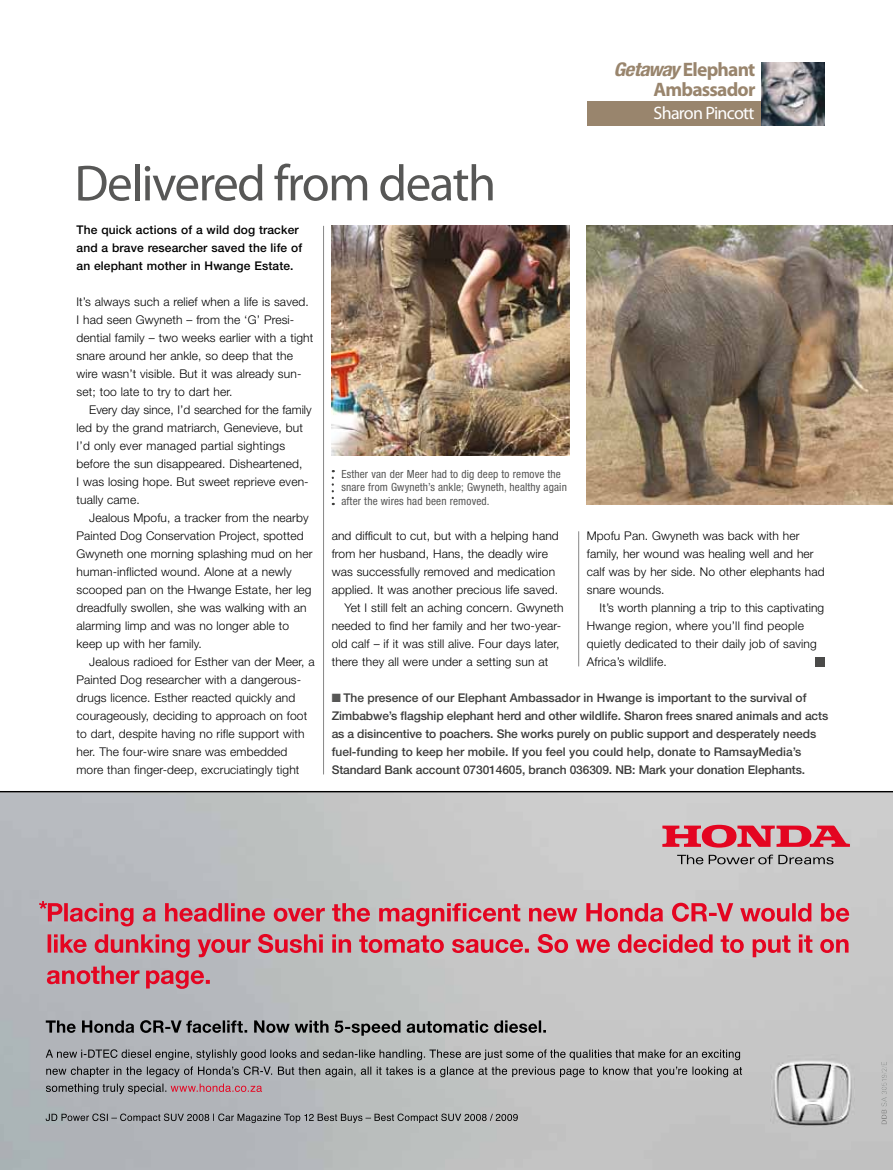
<style>
.page{position:relative;width:893px;height:1170px;background:#fff}
.page>*{position:absolute;margin:0;border:0;box-sizing:border-box;transform-origin:0 0}
.t1{font:51px "Myriad Pro";letter-spacing:-.03em;color:#575756}
.t2{font:700 19.5px/19.5px "Myriad Pro";letter-spacing:-.04em;color:#99856d;text-align:right}
.t3{font:18px "Myriad Pro";letter-spacing:-.04em;color:#fff}
.t4{font:300 12px/18px "Helvetica Neue";letter-spacing:.01em;color:#000}
.t5{font:500 12px/18px "Helvetica Neue";letter-spacing:-.01em;color:#3c3c3b}
.t6{font:500 12px/18px "Helvetica Neue";letter-spacing:.01em;color:#000}
.t7{font:condensed 11.25px/13.5px "Helvetica Neue";letter-spacing:.01em;color:#575756}
.s1{font-family:"Helvetica Neue";font-style:italic;font-stretch:condensed;font-size:18.9px}
.s2{color:#575756}
</style>
<div class="page">
<img style="left:0;top:792px;width:893px;height:377px">
<img style="left:770px;top:1054px;width:84px;height:73px">
<svg style="left:46px;top:1020px;width:500px;height:15px;background:#7e8081"></svg>
<svg style="left:46px;top:1049px;width:694px;height:11px;background:#949697"></svg>
<svg style="left:46px;top:1066px;width:696px;height:11px;background:#959798"></svg>
<svg style="left:46px;top:1083px;width:216px;height:11px;background:#9f8e95"></svg>
<svg style="left:46px;top:1113px;width:472px;height:9px;background:#8c8f91"></svg>
<svg style="left:677px;top:854px;width:26px;height:10px"></svg>
<svg style="left:709px;top:854px;width:124px;height:10px"></svg>
<svg style="left:662px;top:824px;width:188px;height:23px;background:#d95e6d"></svg>
<svg style="left:48px;top:933px;width:800px;height:24px;background:#cb8b94"></svg>
<svg style="left:47px;top:965px;width:163px;height:23px;background:#c37b88"></svg>
<svg style="left:39px;top:900px;width:810px;height:26px;background:#cb8d96"></svg>
<img style="left:881px;top:1109px;width:6px;height:15px">
<img style="left:881px;top:1061px;width:6px;height:45px">
<img style="left:332px;top:226px;width:238px;height:229px">
<hr style="left:323px;top:226px;width:1px;height:548px;background:#878787">
<hr style="left:578px;top:531px;width:1px;height:135px;background:#878787">
<div style="left:587px;top:101px;width:175px;height:25px;background:#99856d"></div>
<img style="left:761px;top:63px;width:64px;height:63px">
<svg style="left:332px;top:470px;width:2px;height:35px"></svg>
<div style="left:816px;top:657px;width:9px;height:9px;background:#4a4a49"></div>
<hr style="left:0;top:791px;width:893px;height:1px;background:#000">
<img style="left:587px;top:226px;width:306px;height:278px">
<h2 class="t2" style="left:613px;top:59px;width:144px"><span class="s1">Getaway</span> Elephant<br>Ambassador</h2>
<h1 class="t1" style="left:74px;top:152px;width:423px">Delivered from death</h1>
<h3 class="t3" style="left:654px;top:102px;width:102px">Sharon Pincott</h3>
<p class="t6" style="left:77px;top:221px;width:227px">The quick actions of a wild dog tracker and a brave researcher saved the life of an elephant mother in Hwange Estate.</p>
<p class="t4" style="left:77px;top:292px;width:238px">It’s always such a relief when a life is saved.<br>I had seen Gwyneth – from the ‘G’ Presi&shy;dential family – two weeks earlier with a tight snare around her ankle, so deep that the wire wasn’t visible. But it was already sun&shy;set; too late to try to dart her.</p>
<p class="t4" style="left:77px;top:400px;width:237px;text-indent:13px">Every day since, I’d searched for the family led by the grand matriarch, Genevieve, but I’d only ever managed partial sightings before the sun disappeared. Disheartened,<br>I was losing hope. But sweet reprieve even&shy;tually came.</p>
<p class="t4" style="left:77px;top:508px;width:238px;text-indent:13px">Jealous Mpofu, a tracker from the nearby Painted Dog Conservation Project, spotted Gwyneth one morning splashing mud on her human-inflicted wound. Alone at a newly scooped pan on the Hwange Estate, her leg dreadfully swollen, she was walking with an alarming limp and was no longer able to keep up with her family.</p>
<p class="t4" style="left:77px;top:652px;width:240px;text-indent:13px">Jealous radioed for Esther van der Meer, a Painted Dog researcher with a dangerous&shy;drugs licence. Esther reacted quickly and courageously, deciding to approach on foot to dart, despite having no rifle support with her. The four-wire snare was embedded more than finger-deep, excruciatingly tight</p>
<p class="t7" style="left:341px;top:467px;width:227px">Esther van der Meer had to dig deep to remove the snare from Gwyneth’s ankle; Gwyneth, healthy again after the wires had been removed.</p>
<p class="t4" style="left:332px;top:526px;width:229px">and difficult to cut, but with a helping hand</p>
<p class="t4" style="left:332px;top:544px;width:218px">from her husband, Hans, the deadly wire</p>
<p class="t4" style="left:332px;top:562px;width:225px">was successfully removed and medication</p>
<p class="t4" style="left:332px;top:580px;width:228px">applied. It was another precious life saved.</p>
<p class="t4" style="left:344px;top:598px;width:221px">Yet I still felt an aching concern. Gwyneth</p>
<p class="t4" style="left:332px;top:616px;width:231px">needed to find her family and her two-year-</p>
<p class="t4" style="left:332px;top:634px;width:229px">old calf – if it was still alive. Four days later,</p>
<p class="t4" style="left:332px;top:652px;width:218px">there they all were under a setting sun at</p>
<p class="t5" style="left:332px;top:689px;width:498px"><span class="s2">■</span> The presence of our Elephant Ambassador in Hwange is important to the survival of Zimbabwe’s flagship elephant herd and other wildlife. Sharon frees snared animals and acts as a disincentive to poachers. She works purely on public support and desperately needs fuel-funding to keep her mobile. If you feel you could help, donate to RamsayMedia’s Standard Bank account 073014605, branch 036309. NB: Mark your donation Elephants.</p>
<p class="t4" style="left:587px;top:526px;width:239px">Mpofu Pan. Gwyneth was back with her family, her wound was healing well and her calf was by her side. No other elephants had snare wounds.</p>
<p class="t4" style="left:587px;top:598px;width:239px;text-indent:13px">It’s worth planning a trip to this captivating Hwange region, where you’ll find people quietly dedicated to their daily job of saving Africa’s wildlife.</p>
</div>
